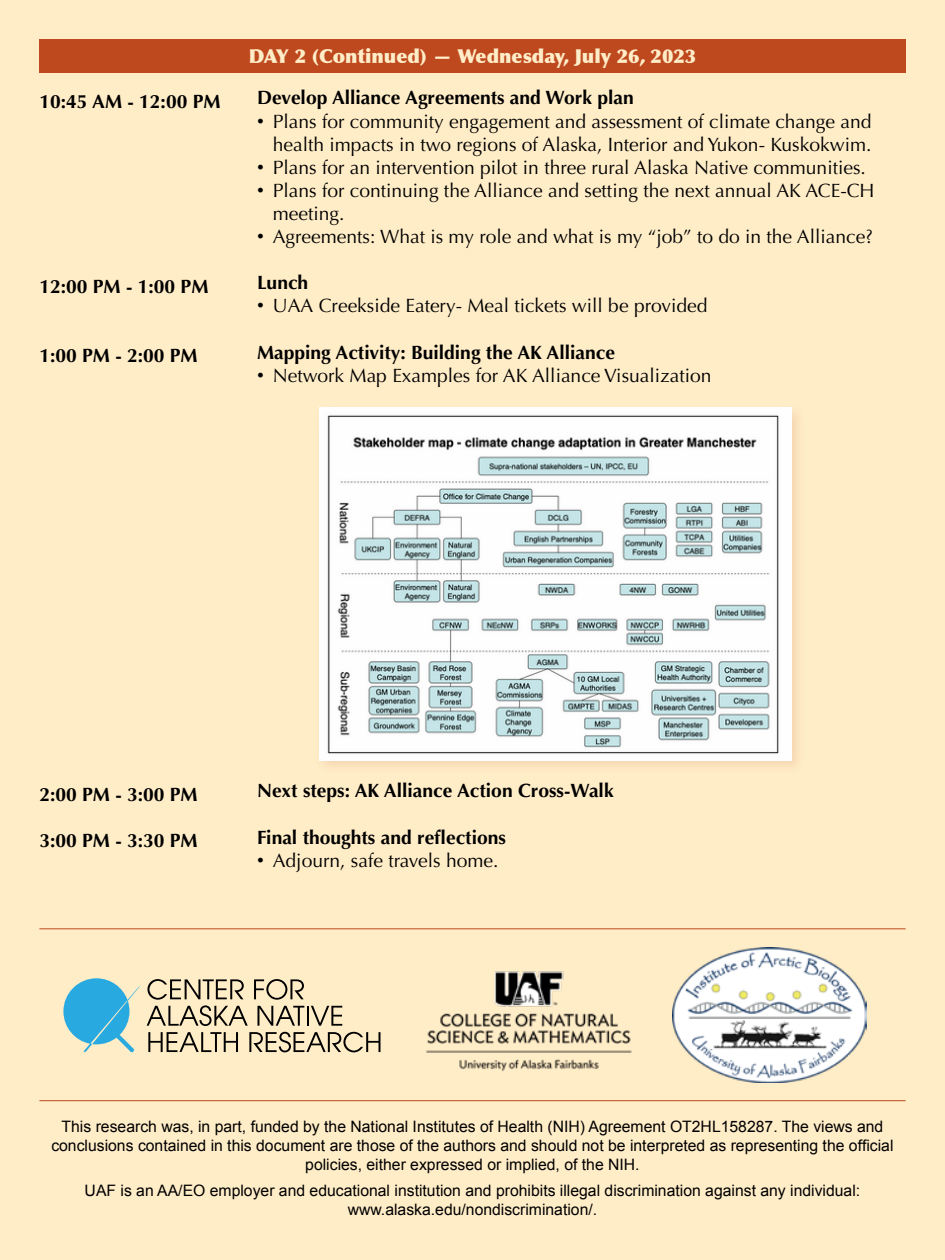
<style>
.page{position:relative;width:945px;height:1260px;background:#ffedc8}
.page>*{position:absolute;margin:0;border:0;box-sizing:border-box;transform-origin:0 0}
.t1{font:19.25px/23.1px "Optima";color:#000;text-align:right}
.t2{font:700 19.25px "Optima";color:#000}
.t3{font:900 19.25px "Optima";color:#ffedc8}
.t4{font:15.75px/18.9px "Arial";color:#000;text-align:center}
.s1{font-family:"Arial"}
</style>
<div class="page">
<img style="left:426px;top:971px;width:206px;height:101px">
<svg style="left:63px;top:978px;width:77px;height:75px"></svg>
<svg style="left:254px;top:979px;width:50px;height:21px"></svg>
<svg style="left:147px;top:979px;width:101px;height:47px"></svg>
<svg style="left:257px;top:1006px;width:47px;height:20px"></svg>
<hr style="left:307px;top:1006px;width:2px;height:20px;background:#000">
<svg style="left:311px;top:1006px;width:31px;height:20px"></svg>
<svg style="left:148px;top:1032px;width:90px;height:20px"></svg>
<svg style="left:249px;top:1032px;width:131px;height:20px"></svg>
<hr style="left:39px;top:928px;width:867px;height:1px;background:#bf491f">
<hr style="left:39px;top:1100px;width:867px;height:1px;background:#bf491f">
<div style="left:315px;top:404px;width:492px;height:371px;background:#bf491f;opacity:.14"></div>
<img style="left:319px;top:408px;width:472px;height:352px">
<img style="left:672px;top:947px;width:195px;height:135px">
<div style="left:39px;top:39px;width:867px;height:34px;background:#bf491f"></div>
<p class="t2" style="left:39px;top:90px;width:183px">10:45 AM - 12:00 PM</p>
<p class="t2" style="left:39px;top:275px;width:171px">12:00 PM - 1:00 PM</p>
<p class="t2" style="left:39px;top:345px;width:160px">1:00 PM - 2:00 PM</p>
<p class="t3" style="left:249px;top:45px;width:449px">DAY 2 (Continued) — Wednesday, July 26, 2023</p>
<p class="t2" style="left:257px;top:87px;width:378px">Develop Alliance Agreements and Work plan</p>
<p class="t1" style="left:257px;top:110px;width:616px"><span class="s1">•</span> Plans for community engagement and assessment of climate change and health impacts in two regions of Alaska, Interior and Yukon- Kuskokwim.</p>
<p class="t1" style="left:257px;top:156px;width:610px"><span class="s1">•</span> Plans for an intervention pilot in three rural Alaska Native communities.</p>
<p class="t1" style="left:273px;top:179px;width:603px;text-align:left;text-indent:-16px"><span class="s1">•</span> Plans for continuing the Alliance and setting the next annual AK ACE-CH meeting.</p>
<p class="t1" style="left:257px;top:225px;width:617px"><span class="s1">•</span> Agreements: What is my role and what is my “job” to do in the Alliance?</p>
<p class="t2" style="left:257px;top:272px;width:53px">Lunch</p>
<p class="t1" style="left:257px;top:295px;width:452px"><span class="s1">•</span> UAA Creekside Eatery- Meal tickets will be provided</p>
<p class="t2" style="left:257px;top:341px;width:360px">Mapping Activity: Building the AK Alliance</p>
<p class="t1" style="left:257px;top:364px;width:456px"><span class="s1">•</span> Network Map Examples for AK Alliance Visualization</p>
<p class="t2" style="left:39px;top:783px;width:160px">2:00 PM - 3:00 PM</p>
<p class="t2" style="left:39px;top:830px;width:160px">3:00 PM - 3:30 PM</p>
<p class="t2" style="left:257px;top:780px;width:358px">Next steps: AK Alliance Action Cross-Walk</p>
<p class="t2" style="left:257px;top:826px;width:250px">Final thoughts and reflections</p>
<p class="t1" style="left:257px;top:849px;width:243px"><span class="s1">•</span> Adjourn, safe travels home.</p>
<p class="t4" style="left:51px;top:1117px;width:844px">This research was, in part, funded by the National Institutes of Health (NIH) Agreement OT2HL158287. The views and conclusions contained in this document are those of the authors and should not be interpreted as representing the official policies, either expressed or implied, of the NIH.</p>
<p class="t4" style="left:85px;top:1181px;width:777px">UAF is an AA/EO employer and educational institution and prohibits illegal discrimination against any individual: www.alaska.edu/nondiscrimination/.</p>
</div>
